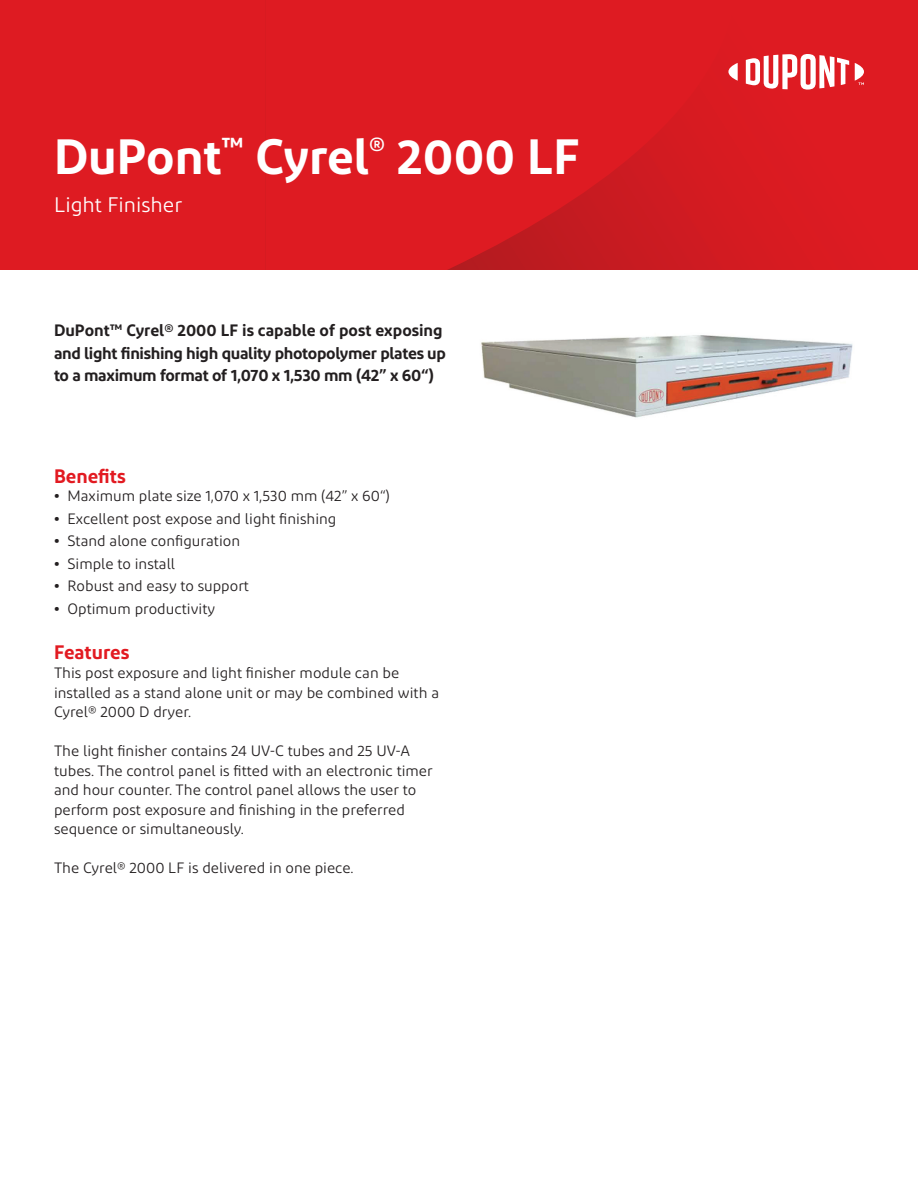
<style>
.page{position:relative;width:918px;height:1188px;background:#fff}
.page>*{position:absolute;margin:0;border:0;box-sizing:border-box;transform-origin:0 0}
.t1{font:600 49.5px "Diodrum";color:#fff}
.t2{font:21px "Diodrum";color:#fff}
.t3{font:600 19.5px "Diodrum";color:#e21a21}
.t4{font:600 16.5px/22.5px "Diodrum";letter-spacing:-.02em;color:#231f20}
.t5{font:15px/19.5px "Diodrum";color:#231f20}
.s1{font-weight:700;font-size:14.25px}
</style>
<div class="page">
<div style="left:0;top:0;width:918px;height:270px;background:#de1b22"></div>
<svg style="left:447px;top:129px;width:291px;height:141px"></svg>
<svg style="left:728px;top:63px;width:10px;height:18px"></svg>
<svg style="left:746px;top:54px;width:103px;height:36px"></svg>
<svg style="left:855px;top:63px;width:9px;height:22px"></svg>
<img style="left:481px;top:335px;width:372px;height:83px">
<h1 class="t1" style="left:54px;top:125px;width:527px">DuPont<sup>™</sup> Cyrel<sup>®</sup> 2000 LF</h1>
<h2 class="t2" style="left:54px;top:192px;width:130px">Light Finisher</h2>
<p class="t4" style="left:54px;top:319px;width:393px">DuPont™ Cyrel® 2000 LF is capable of post exposing and light finishing high quality photopolymer plates up to a maximum format of 1,070 x 1,530 mm (42” x 60“)</p>
<h3 class="t3" style="left:54px;top:464px;width:73px">Benefits</h3>
<p class="t5" style="left:54px;top:486px;width:337px"><span class="s1">•</span> Maximum plate size 1,070 x 1,530 mm (42” x 60“)</p>
<p class="t5" style="left:54px;top:508px;width:284px"><span class="s1">•</span> Excellent post expose and light finishing</p>
<p class="t5" style="left:54px;top:531px;width:188px"><span class="s1">•</span> Stand alone configuration</p>
<p class="t5" style="left:54px;top:553px;width:123px"><span class="s1">•</span> Simple to install</p>
<p class="t5" style="left:54px;top:576px;width:197px"><span class="s1">•</span> Robust and easy to support</p>
<p class="t5" style="left:54px;top:598px;width:163px"><span class="s1">•</span> Optimum productivity</p>
<h3 class="t3" style="left:54px;top:639px;width:77px">Features</h3>
<p class="t5" style="left:54px;top:663px;width:387px">This post exposure and light finisher module can be installed as a stand alone unit or may be combined with a<br>Cyrel® 2000 D dryer.</p>
<p class="t5" style="left:54px;top:741px;width:380px">The light finisher contains 24 UV-C tubes and 25 UV-A tubes. The control panel is fitted with an electronic timer and hour counter. The control panel allows the user to perform post exposure and finishing in the preferred sequence or simultaneously.</p>
<p class="t5" style="left:54px;top:858px;width:301px">The Cyrel® 2000 LF is delivered in one piece.</p>
</div>
